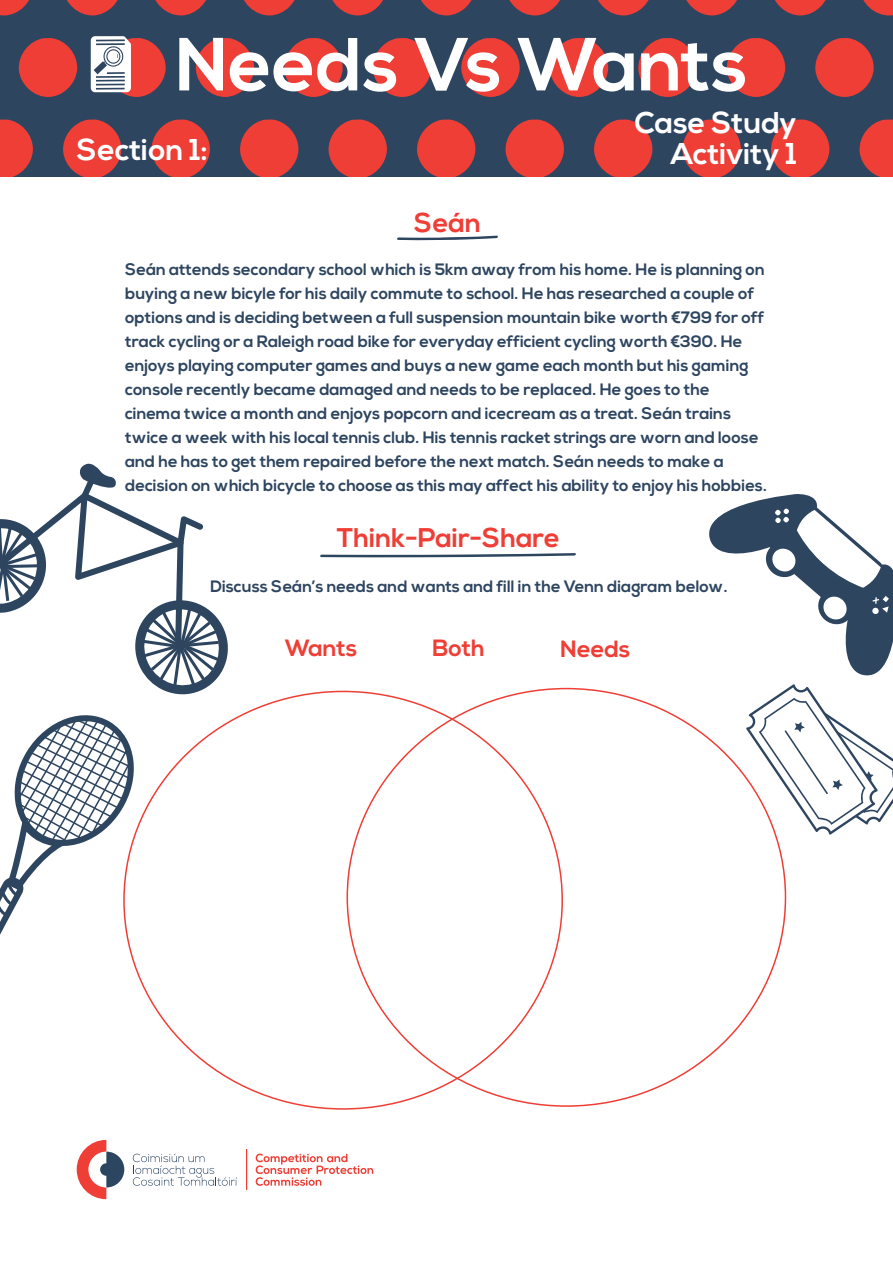
<style>
.page{position:relative;width:893px;height:1263px;background:#fff}
.page>*{position:absolute;margin:0;border:0;box-sizing:border-box;transform-origin:0 0}
.t1{font:700 75px "Nexa";color:#fff}
.t2{font:700 30px/31.5px "Nexa";color:#fff;text-align:right}
.t3{font:700 27px "Nexa";color:#ee3e35}
.t4{font:700 23.55px "Nexa";color:#ee3e35}
.t5{font:700 16.5px/24px "Nexa";color:#2e4560}
</style>
<div class="page">
<svg style="left:0;top:0;width:893px;height:177px;background:#76424f"></svg>
<svg style="left:0;top:463px;width:228px;height:232px"></svg>
<svg style="left:709px;top:494px;width:184px;height:182px"></svg>
<svg style="left:0;top:715px;width:135px;height:234px"></svg>
<svg style="left:746px;top:684px;width:147px;height:151px"></svg>
<svg style="left:397px;top:236px;width:101px;height:4px"></svg>
<svg style="left:320px;top:553px;width:256px;height:4px"></svg>
<svg style="left:256px;top:1153px;width:117px;height:33px"></svg>
<svg style="left:133px;top:1154px;width:104px;height:32px"></svg>
<hr style="left:247px;top:1149px;width:1px;height:41px;background:#ee3e35">
<svg style="left:77px;top:1140px;width:47px;height:59px"></svg>
<svg style="left:91px;top:36px;width:40px;height:56px"></svg>
<h1 class="t1" style="left:175px;top:21px;width:574px">Needs Vs Wants</h1>
<h2 class="t2" style="left:635px;top:108px;width:164px">Case Study<br>Activity 1</h2>
<h2 class="t2" style="left:691px;top:114px;width:118px">Possible</h2>
<h2 class="t2" style="left:77px;top:135px;width:133px">Section 1:</h2>
<h2 class="t2" style="left:635px;top:141px;width:174px">Assessment</h2>
<h3 class="t3" style="left:414px;top:207px;width:68px">Seán</h3>
<p class="t5" style="left:125px;top:258px;width:643px">Seán attends secondary school which is 5km away from his home. He is planning on buying a new bicyle for his daily commute to school. He has researched a couple of options and is deciding between a full suspension mountain bike worth €799 for off track cycling or a Raleigh road bike for everyday efficient cycling worth €390. He enjoys playing computer games and buys a new game each month but his gaming console recently became damaged and needs to be replaced. He goes to the cinema twice a month and enjoys popcorn and icecream as a treat. Seán trains twice a week with his local tennis club. His tennis racket strings are worn and loose and he has to get them repaired before the next match. Seán needs to make a decision on which bicycle to choose as this may affect his ability to enjoy his hobbies.</p>
<h3 class="t3" style="left:337px;top:522px;width:225px">Think-Pair-Share</h3>
<p class="t5" style="left:210px;top:574px;width:519px">Discuss Seán’s needs and wants and fill in the Venn diagram below.</p>
<h3 class="t4" style="left:285px;top:634px;width:74px">Wants</h3>
<h3 class="t4" style="left:432px;top:635px;width:54px">Both</h3>
<h3 class="t4" style="left:560px;top:635px;width:72px">Needs</h3>
</div>
